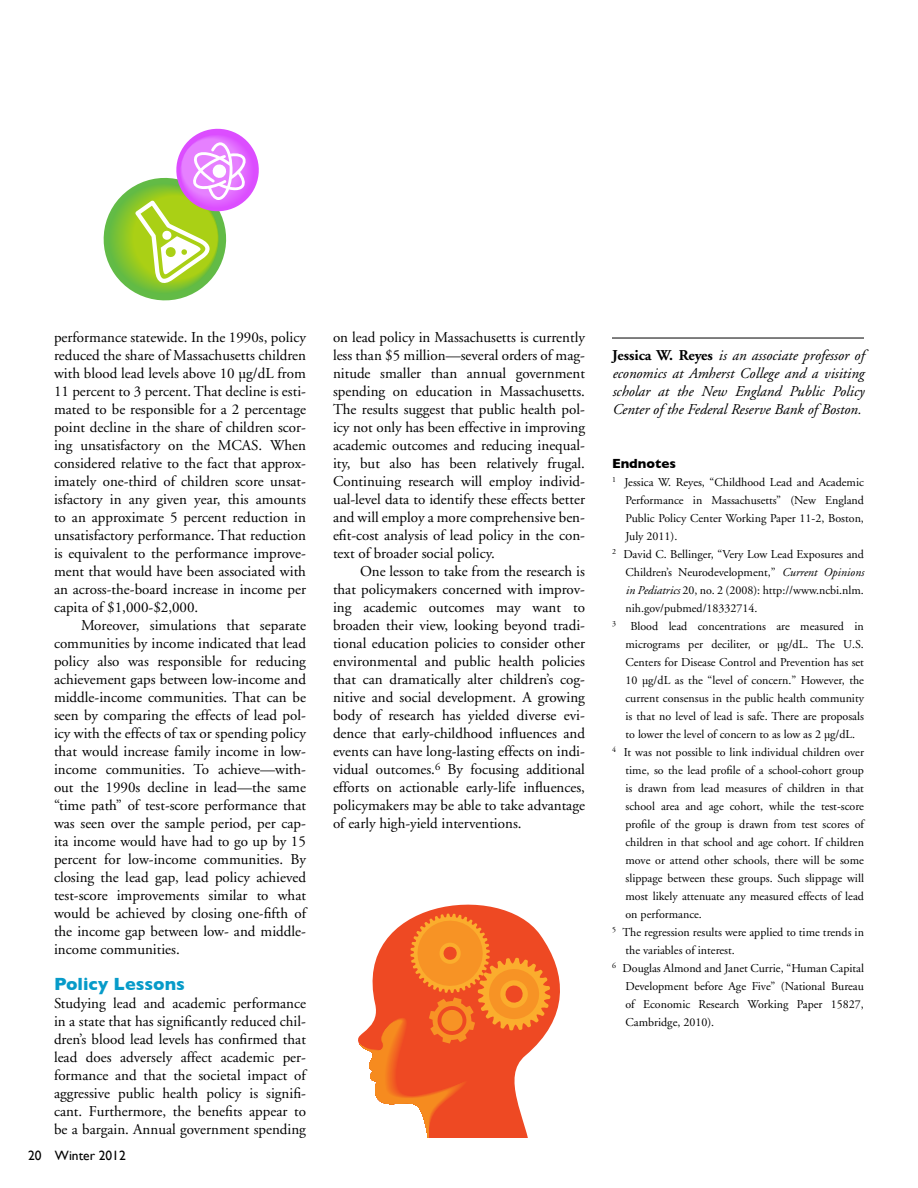
<style>
.page{position:relative;width:918px;height:1188px;background:#fff}
.page>*{position:absolute;margin:0;border:0;box-sizing:border-box;transform-origin:0 0}
.t1{font:700 18px "Gill Sans";color:#079bc9}
.t2{font:15px/18px "Adobe Garamond";color:#000;text-align:justify}
.t3{font:italic 15px/18px "Adobe Garamond";color:#000;text-align:justify}
.t4{font:13.5px "Gill Sans";color:#000}
.t5{font:700 13.5px "Gill Sans";color:#000}
.t6{font:12px "Adobe Garamond";color:#000}
.s1{font-weight:700;font-style:normal}
.s2{font-style:italic}
</style>
<div class="page">
<hr style="left:612px;top:338px;width:252px;height:1px;background:#000">
<svg style="left:358px;top:905px;width:202px;height:140px"></svg>
<svg style="left:360px;top:913px;width:191px;height:224px"></svg>
<svg style="left:103px;top:128px;width:156px;height:173px"></svg>
<p class="t2" style="left:54px;top:329px;width:254px">performance statewide. In the 1990s, policy reduced the share of Massachusetts children with blood lead levels above 10 μg/dL from 11 percent to 3 percent. That decline is esti&shy;mated to be responsible for a 2 percentage point decline in the share of children scor&shy;ing unsatisfactory on the MCAS. When considered relative to the fact that approx&shy;imately one-third of children score unsat&shy;isfactory in any given year, this amounts to an approximate 5 percent reduction in unsatisfactory performance. That reduction is equivalent to the performance improve&shy;ment that would have been associated with an across-the-board increase in income per capita of $1,000-$2,000.</p>
<p class="t2" style="left:54px;top:617px;width:254px;text-indent:27px">Moreover, simulations that separate communities by income indicated that lead policy also was responsible for reducing achievement gaps between low-income and middle-income communities. That can be seen by comparing the effects of lead pol&shy;icy with the effects of tax or spending policy that would increase family income in low&shy;income communities. To achieve—with&shy;out the 1990s decline in lead—the same “time path” of test-score performance that was seen over the sample period, per cap&shy;ita income would have had to go up by 15 percent for low-income communities. By closing the lead gap, lead policy achieved test-score improvements similar to what would be achieved by closing one-fifth of the income gap between low- and middle&shy;income communities.</p>
<p class="t1" style="left:54px;top:973px;width:132px">Policy Lessons</p>
<p class="t2" style="left:54px;top:995px;width:254px">Studying lead and academic performance in a state that has significantly reduced chil&shy;dren’s blood lead levels has confirmed that lead does adversely affect academic per&shy;formance and that the societal impact of aggressive public health policy is signifi&shy;cant. Furthermore, the benefits appear to be a bargain. Annual government spending</p>
<p class="t4" style="left:28px;top:1148px;width:99px">20 Winter 2012</p>
<p class="t2" style="left:333px;top:329px;width:254px">on lead policy in Massachusetts is currently less than $5 million—several orders of mag&shy;nitude smaller than annual government spending on education in Massachusetts.<br>The results suggest that public health pol&shy;icy not only has been effective in improving academic outcomes and reducing inequal&shy;ity, but also has been relatively frugal.<br>Continuing research will employ individ&shy;ual-level data to identify these effects better and will employ a more comprehensive ben&shy;efit-cost analysis of lead policy in the con&shy;text of broader social policy.</p>
<p class="t2" style="left:333px;top:563px;width:254px;text-indent:27px">One lesson to take from the research is that policymakers concerned with improv&shy;ing academic outcomes may want to broaden their view, looking beyond tradi&shy;tional education policies to consider other environmental and public health policies that can dramatically alter children’s cog&shy;nitive and social development. A growing body of research has yielded diverse evi&shy;dence that early-childhood influences and events can have long-lasting effects on indi&shy;vidual outcomes.<sup>6</sup> By focusing additional efforts on actionable early-life influences, policymakers may be able to take advantage of early high-yield interventions.</p>
<p class="t3" style="left:612px;top:347px;width:253px"><span class="s1">Jessica W. Reyes</span> is an associate professor of economics at Amherst College and a visiting scholar at the New England Public Policy Center of the Federal Reserve Bank of Boston.</p>
<p class="t5" style="left:612px;top:456px;width:66px">Endnotes</p>
<p class="t6" style="left:612px;top:476px;width:253px"><sup>1</sup> Jessica W. Reyes, “Childhood Lead and Academic</p>
<p class="t6" style="left:625px;top:494px;width:240px">Performance in Massachusetts” (New England</p>
<p class="t6" style="left:625px;top:512px;width:240px">Public Policy Center Working Paper 11-2, Boston,</p>
<p class="t6" style="left:625px;top:530px;width:53px">July 2011).</p>
<p class="t6" style="left:612px;top:548px;width:253px"><sup>2</sup> David C. Bellinger, “Very Low Lead Exposures and</p>
<p class="t6" style="left:625px;top:566px;width:240px">Children’s Neurodevelopment,” <span class="s2">Current Opinions</span></p>
<p class="t6" style="left:625px;top:584px;width:240px"><span class="s2">in Pediatrics</span> 20, no. 2 (2008): http://www.ncbi.nlm.</p>
<p class="t6" style="left:625px;top:602px;width:134px">nih.gov/pubmed/18332714.</p>
<p class="t6" style="left:612px;top:620px;width:253px"><sup>3</sup> Blood lead concentrations are measured in</p>
<p class="t6" style="left:625px;top:638px;width:240px">micrograms per deciliter, or μg/dL. The U.S.</p>
<p class="t6" style="left:625px;top:656px;width:240px">Centers for Disease Control and Prevention has set</p>
<p class="t6" style="left:625px;top:674px;width:240px">10 μg/dL as the “level of concern.” However, the</p>
<p class="t6" style="left:625px;top:692px;width:240px">current consensus in the public health community</p>
<p class="t6" style="left:625px;top:710px;width:240px">is that no level of lead is safe. There are proposals</p>
<p class="t6" style="left:625px;top:728px;width:231px">to lower the level of concern to as low as 2 μg/dL.</p>
<p class="t6" style="left:612px;top:746px;width:253px"><sup>4</sup> It was not possible to link individual children over</p>
<p class="t6" style="left:625px;top:764px;width:240px">time, so the lead profile of a school-cohort group</p>
<p class="t6" style="left:625px;top:782px;width:240px">is drawn from lead measures of children in that</p>
<p class="t6" style="left:625px;top:800px;width:240px">school area and age cohort, while the test-score</p>
<p class="t6" style="left:625px;top:818px;width:240px">profile of the group is drawn from test scores of</p>
<p class="t6" style="left:625px;top:836px;width:240px">children in that school and age cohort. If children</p>
<p class="t6" style="left:625px;top:854px;width:240px">move or attend other schools, there will be some</p>
<p class="t6" style="left:625px;top:872px;width:240px">slippage between these groups. Such slippage will</p>
<p class="t6" style="left:625px;top:890px;width:240px">most likely attenuate any measured effects of lead</p>
<p class="t6" style="left:625px;top:908px;width:78px">on performance.</p>
<p class="t6" style="left:612px;top:926px;width:254px"><sup>5</sup> The regression results were applied to time trends in</p>
<p class="t6" style="left:625px;top:944px;width:111px">the variables of interest.</p>
<p class="t6" style="left:612px;top:962px;width:254px"><sup>6</sup> Douglas Almond and Janet Currie, “Human Capital</p>
<p class="t6" style="left:625px;top:980px;width:240px">Development before Age Five” (National Bureau</p>
<p class="t6" style="left:625px;top:998px;width:240px">of Economic Research Working Paper 15827,</p>
<p class="t6" style="left:625px;top:1016px;width:90px">Cambridge, 2010).</p>
</div>
